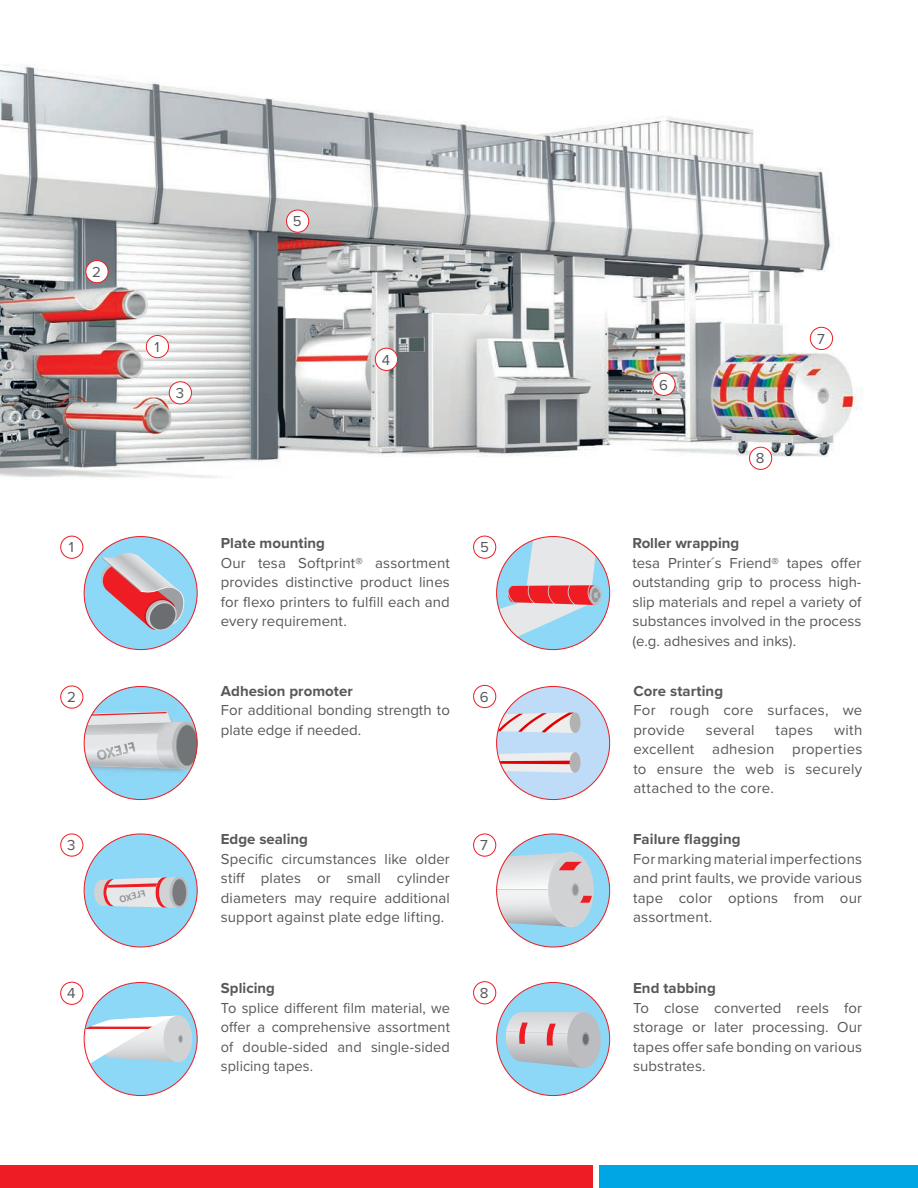
<style>
.page{position:relative;width:918px;height:1188px;background:#fff}
.page>*{position:absolute;margin:0;border:0;box-sizing:border-box;transform-origin:0 0}
.Copy{font:15px/19.5px "Proxima Nova";letter-spacing:.005em;color:#57585a;text-align:justify}
.Copy-2{font:700 15px "Proxima Nova";letter-spacing:.005em;color:#57585a}
.Copytext{font:700 15px "Proxima Nova";color:#57585a}
</style>
<div class="page">
<img style="left:0;top:64px;width:863px;height:414px">
<svg style="left:86px;top:983px;width:111px;height:113px"></svg>
<div style="left:497px;top:983px;width:113px;height:113px;background:#8dd7f7;border-radius:57px"></div>
<div style="left:567px;top:1012px;width:34px;height:56px;background:#bcbdc0;border-radius:50%"></div>
<svg style="left:506px;top:1012px;width:83px;height:56px"></svg>
<div style="left:84px;top:687px;width:113px;height:113px;background:#8dd7f7;border-radius:57px"></div>
<img style="left:90px;top:769px;width:102px;height:8px">
<img style="left:93px;top:704px;width:8px;height:7px">
<svg style="left:84px;top:711px;width:113px;height:58px"></svg>
<div style="left:60px;top:686px;width:23px;height:23px;border:1px solid #ee1d23;border-radius:50%"></div>
<div style="left:60px;top:982px;width:23px;height:23px;border:1px solid #ee1d23;border-radius:50%"></div>
<div style="left:473px;top:834px;width:23px;height:23px;border:1px solid #ee1d23;border-radius:50%"></div>
<div style="left:473px;top:685px;width:23px;height:23px;border:1px solid #ee1d23;border-radius:50%"></div>
<div style="left:473px;top:981px;width:23px;height:23px;border:1px solid #ee1d23;border-radius:50%"></div>
<div style="left:84px;top:537px;width:113px;height:113px;background:#8dd7f7;border-radius:57px"></div>
<svg style="left:100px;top:553px;width:84px;height:79px"></svg>
<div style="left:60px;top:536px;width:23px;height:23px;border:1px solid #ee1d23;border-radius:50%"></div>
<div style="left:84px;top:834px;width:113px;height:113px;background:#8dd7f7;border-radius:57px"></div>
<div style="left:60px;top:834px;width:23px;height:22px;border:1px solid #ee1d23;border-radius:50%"></div>
<div style="left:146px;top:335px;width:23px;height:23px;background:#fff;border-radius:50%"></div>
<div style="left:146px;top:335px;width:23px;height:23px;border:1px solid #ee1d23;border-radius:50%"></div>
<div style="left:169px;top:382px;width:22px;height:22px;background:#fff;border-radius:50%"></div>
<div style="left:169px;top:381px;width:23px;height:23px;border:1px solid #ee1d23;border-radius:50%"></div>
<div style="left:86px;top:261px;width:22px;height:22px;background:#fff;border-radius:50%"></div>
<div style="left:86px;top:260px;width:22px;height:23px;border:1px solid #ee1d23;border-radius:50%"></div>
<div style="left:375px;top:348px;width:23px;height:22px;background:#fff;border-radius:50%"></div>
<div style="left:375px;top:348px;width:23px;height:23px;border:1px solid #ee1d23;border-radius:50%"></div>
<div style="left:810px;top:327px;width:23px;height:23px;background:#fff;border-radius:50%"></div>
<div style="left:810px;top:327px;width:23px;height:23px;border:1px solid #ee1d23;border-radius:50%"></div>
<div style="left:653px;top:373px;width:22px;height:22px;background:#fff;border-radius:50%"></div>
<div style="left:653px;top:373px;width:22px;height:23px;border:1px solid #ee1d23;border-radius:50%"></div>
<div style="left:750px;top:447px;width:22px;height:22px;background:#fff;border-radius:50%"></div>
<div style="left:749px;top:447px;width:23px;height:23px;border:1px solid #ee1d23;border-radius:50%"></div>
<div style="left:497px;top:834px;width:113px;height:113px;background:#8dd7f7;border-radius:57px"></div>
<svg style="left:497px;top:848px;width:97px;height:82px"></svg>
<div style="left:497px;top:687px;width:113px;height:113px;background:#bedcf7;border-radius:57px"></div>
<svg style="left:570px;top:712px;width:11px;height:21px"></svg>
<div style="left:571px;top:714px;width:9px;height:18px;background:#b2b2b2;border-radius:50%"></div>
<svg style="left:497px;top:712px;width:78px;height:21px"></svg>
<svg style="left:497px;top:752px;width:84px;height:21px"></svg>
<div style="left:473px;top:536px;width:23px;height:23px;border:1px solid #ee1d23;border-radius:50%"></div>
<svg style="left:497px;top:537px;width:113px;height:113px"></svg>
<svg style="left:497px;top:537px;width:104px;height:110px"></svg>
<div style="left:287px;top:210px;width:22px;height:22px;background:#fff;border-radius:50%"></div>
<div style="left:286px;top:210px;width:23px;height:23px;border:1px solid #ee1d23;border-radius:50%"></div>
<div style="left:600px;top:1165px;width:318px;height:23px;background:#00a6e4"></div>
<div style="left:0;top:1165px;width:592px;height:23px;background:#ee1d23"></div>
<svg style="left:94px;top:877px;width:94px;height:31px"></svg>
<p class="Copy" style="left:293px;top:211px;width:10px">5</p>
<p class="Copy" style="left:92px;top:261px;width:10px">2</p>
<p class="Copy" style="left:154px;top:336px;width:7px">1</p>
<p class="Copy" style="left:817px;top:328px;width:9px">7</p>
<p class="Copy" style="left:382px;top:349px;width:10px">4</p>
<p class="Copy" style="left:176px;top:383px;width:10px">3</p>
<p class="Copy" style="left:659px;top:374px;width:10px">6</p>
<p class="Copy" style="left:756px;top:448px;width:10px">8</p>
<p class="Copy" style="left:69px;top:537px;width:7px">1</p>
<p class="Copytext" style="left:221px;top:532px;width:106px">Plate mounting</p>
<p class="Copy" style="left:221px;top:552px;width:231px">Our tesa Softprint® assortment provides distinctive product lines for flexo printers to fulfill each and every requirement.</p>
<p class="Copy" style="left:480px;top:537px;width:10px">5</p>
<p class="Copytext" style="left:632px;top:532px;width:108px">Roller wrapping</p>
<p class="Copy" style="left:632px;top:552px;width:231px">tesa Printer´s Friend® tapes offer outstanding grip to process high&shy;slip materials and repel a variety of substances involved in the process (e.g. adhesives and inks).</p>
<p class="Copy" style="left:67px;top:687px;width:10px">2</p>
<p class="Copy-2" style="left:221px;top:680px;width:133px">Adhesion promoter</p>
<p class="Copy" style="left:221px;top:700px;width:231px">For additional bonding strength to plate edge if needed.</p>
<p class="Copy" style="left:480px;top:686px;width:10px">6</p>
<p class="Copy-2" style="left:633px;top:680px;width:91px">Core starting</p>
<p class="Copy" style="left:633px;top:700px;width:230px">For rough core surfaces, we provide</p>
<p class="Copy" style="left:633px;top:719px;width:230px;text-indent:201px">with excellent adhesion properties to ensure the web is securely attached to the core.</p>
<p class="Copy" style="left:706px;top:719px;width:50px">several</p>
<p class="Copy" style="left:776px;top:719px;width:39px">tapes</p>
<p class="Copy" style="left:67px;top:835px;width:10px">3</p>
<p class="Copy-2" style="left:221px;top:828px;width:89px">Edge sealing</p>
<p class="Copy" style="left:221px;top:848px;width:231px">Specific circumstances like older stiff plates or small cylinder diameters may require additional support against plate edge lifting.</p>
<p class="Copy" style="left:480px;top:835px;width:9px">7</p>
<p class="Copy-2" style="left:633px;top:828px;width:109px">Failure flagging</p>
<p class="Copy" style="left:633px;top:848px;width:231px">For marking material imperfections and print faults, we provide various tape color options from our assortment.</p>
<p class="Copy" style="left:67px;top:983px;width:10px">4</p>
<p class="Copy-2" style="left:221px;top:977px;width:55px">Splicing</p>
<p class="Copy" style="left:221px;top:997px;width:231px">To splice different film material, we offer a comprehensive assortment of double-sided and single-sided splicing tapes.</p>
<p class="Copy" style="left:480px;top:983px;width:10px">8</p>
<p class="Copy-2" style="left:633px;top:977px;width:84px">End tabbing</p>
<p class="Copy" style="left:633px;top:997px;width:231px">To close converted reels for storage or later processing. Our tapes offer safe bonding on various substrates.</p>
</div>
